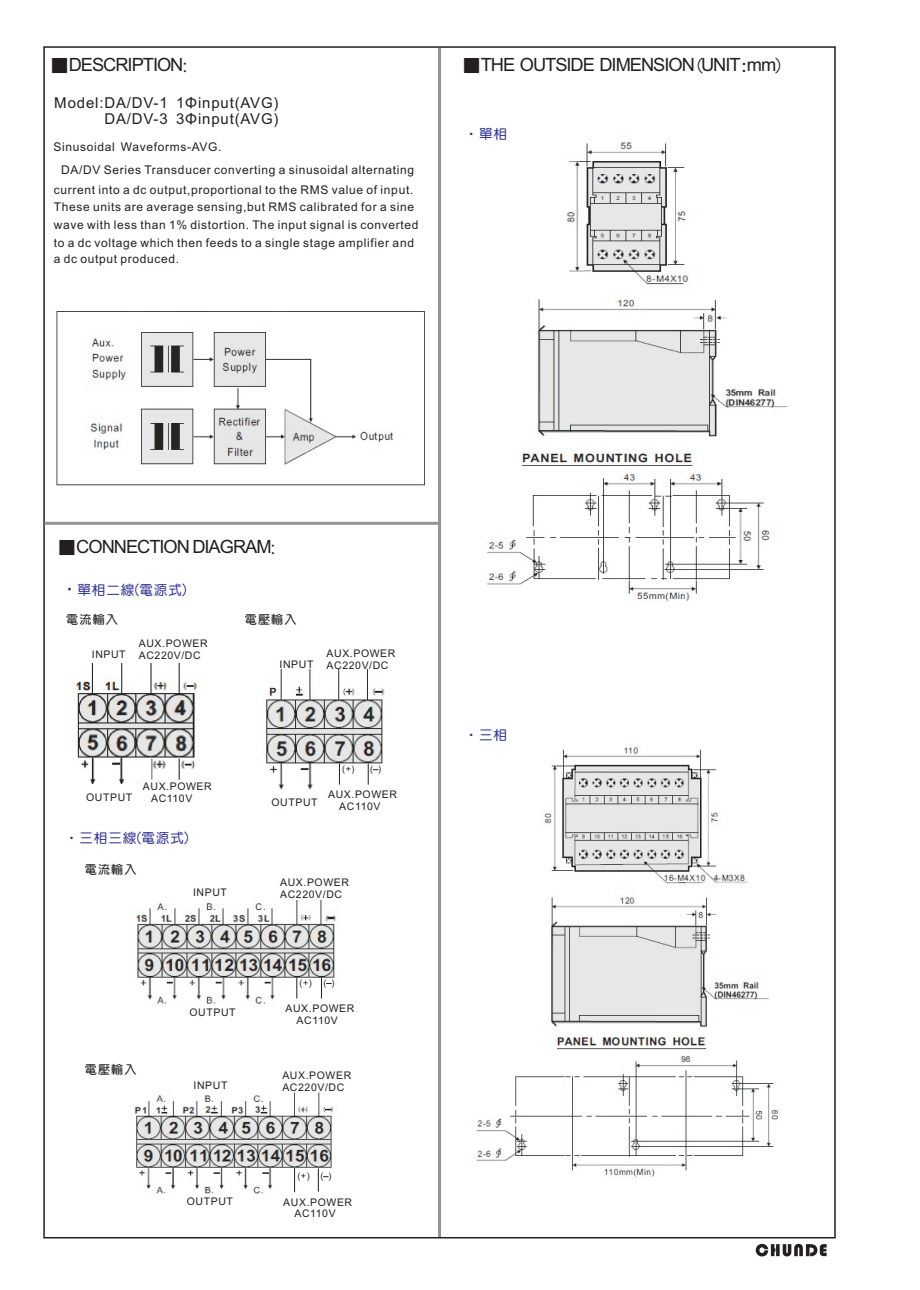
<style>
.page{position:relative;width:920px;height:1290px;background:#fff}
.page>*{position:absolute;margin:0;border:0;box-sizing:border-box;transform-origin:0 0}
.t1{font:18.3px "Arial";letter-spacing:-.055em;color:#231f20}
.t2{font:15px/16.8px "Arial";letter-spacing:.055em;color:#231f20;text-align:right}
.t3{font:13.65px "DF Yuan Md HKP BF";letter-spacing:.065em;color:#2e3092}
.t4{font:12px/23.5px "Arial";letter-spacing:.055em;color:#231f20}
.t5{font:12px "DF Yuan Bd HK BF";letter-spacing:.1em;color:#231f20}
.t6{font:10.5px/11.7px "Arial";letter-spacing:.055em;color:#231f20}
.t7{font:9px "Arial";color:#231f20}
.s1{font-family:"DF Yuan Lt HKP BF";font-size:18px}
.s2{font-family:"DF Hei Md HKP BF";font-size:18px}
.s3{font-family:"DF Hei Md HK BF";font-size:18px}
.s4{font-family:"DF Gu Yin Std W5"}
</style>
<div class="page">
<hr style="left:438px;top:48px;width:3px;height:1190px;background:#939598">
<img style="left:476px;top:747px;width:303px;height:430px">
<img style="left:487px;top:141px;width:301px;height:460px">
<hr style="left:44px;top:522px;width:396px;height:3px;background:#939598">
<img style="left:56px;top:311px;width:369px;height:175px">
<img style="left:75px;top:664px;width:123px;height:119px">
<img style="left:266px;top:669px;width:119px;height:121px">
<svg style="left:339px;top:764px;width:1px;height:20px"></svg>
<svg style="left:368px;top:764px;width:10px;height:21px"></svg>
<img style="left:136px;top:900px;width:201px;height:104px">
<svg style="left:296px;top:977px;width:1px;height:21px"></svg>
<svg style="left:321px;top:977px;width:11px;height:21px"></svg>
<img style="left:133px;top:1092px;width:201px;height:102px">
<svg style="left:294px;top:1168px;width:1px;height:24px"></svg>
<svg style="left:318px;top:1168px;width:11px;height:23px"></svg>
<svg style="left:756px;top:1244px;width:71px;height:12px"></svg>
<h1 class="t1" style="left:51px;top:58px;width:138px"><span class="s1">▓</span>DESCRIPTION<span class="s2">:</span></h1>
<p class="t2" style="left:54px;top:95px;width:226px">Model:DA/DV-1 1Φinput(AVG)<br>DA/DV-3 3Φinput(AVG)</p>
<p class="t4" style="left:61px;top:136px;width:354px;text-indent:-8px">Sinusoidal Waveforms-AVG.<br>DA/DV Series Transducer converting a sinusoidal alternating</p>
<p class="t4" style="left:54px;top:183px;width:362px;line-height:16.4px">current into a dc output,proportional to the RMS value of input.<br>These units are average sensing,but RMS calibrated for a sine</p>
<p class="t4" style="left:54px;top:217px;width:366px;line-height:17.5px">wave with less than 1% distortion. The input signal is converted to a dc voltage which then feeds to a single stage amplifier and</p>
<p class="t4" style="left:54px;top:248px;width:127px">a dc output produced.</p>
<h1 class="t1" style="left:463px;top:58px;width:323px"><span class="s1">▓</span>THE OUTSIDE DIMENSION<span class="s3">(</span>UNIT<span class="s3">:</span>mm<span class="s3">)</span></h1>
<p class="t3" style="left:464px;top:127px;width:44px">‧單相</p>
<h1 class="t1" style="left:58px;top:540px;width:219px"><span class="s1">▓</span>CONNECTION DIAGRAM<span class="s2">:</span></h1>
<p class="t3" style="left:63px;top:583px;width:125px"><span class="s4">‧</span>單相二線(電源式)</p>
<p class="t5" style="left:66px;top:613px;width:53px">電流輸入</p>
<p class="t5" style="left:245px;top:613px;width:53px">電壓輸入</p>
<p class="t6" style="left:92px;top:649px;width:35px">INPUT</p>
<p class="t6" style="left:139px;top:639px;width:70px">AUX.POWER<br>AC220V/DC</p>
<p class="t6" style="left:280px;top:659px;width:35px">INPUT</p>
<p class="t6" style="left:327px;top:649px;width:70px">AUX.POWER<br>AC220V/DC</p>
<p class="t6" style="left:86px;top:793px;width:48px">OUTPUT</p>
<p class="t6" style="left:151px;top:781px;width:62px;text-indent:-8px">AUX.POWER<br>AC110V</p>
<p class="t3" style="left:65px;top:831px;width:125px">‧三相三線(電源式)</p>
<p class="t5" style="left:85px;top:864px;width:53px">電流輸入</p>
<p class="t6" style="left:193px;top:887px;width:35px">INPUT</p>
<p class="t5" style="left:85px;top:1063px;width:53px">電壓輸入</p>
<p class="t6" style="left:190px;top:1008px;width:48px">OUTPUT</p>
<p class="t6" style="left:194px;top:1081px;width:35px">INPUT</p>
<p class="t6" style="left:187px;top:1197px;width:48px">OUTPUT</p>
<p class="t7" style="left:342px;top:765px;width:14px">(+)</p>
<p class="t7" style="left:370px;top:765px;width:12px">( )</p>
<p class="t6" style="left:272px;top:798px;width:48px">OUTPUT</p>
<p class="t6" style="left:328px;top:789px;width:70px;text-align:center">AUX.POWER<br>AC110V</p>
<p class="t6" style="left:280px;top:877px;width:70px">AUX.POWER<br>AC220V/DC</p>
<p class="t7" style="left:300px;top:979px;width:14px">(+)</p>
<p class="t7" style="left:324px;top:979px;width:12px">( )</p>
<p class="t6" style="left:286px;top:1003px;width:70px;text-align:center">AUX.POWER<br>AC110V</p>
<p class="t6" style="left:282px;top:1070px;width:70px">AUX.POWER<br>AC220V/DC</p>
<p class="t7" style="left:297px;top:1173px;width:36px">(+) ( )</p>
<p class="t6" style="left:283px;top:1197px;width:70px;text-align:center">AUX.POWER<br>AC110V</p>
<p class="t3" style="left:464px;top:728px;width:44px">‧三相</p>
</div>
